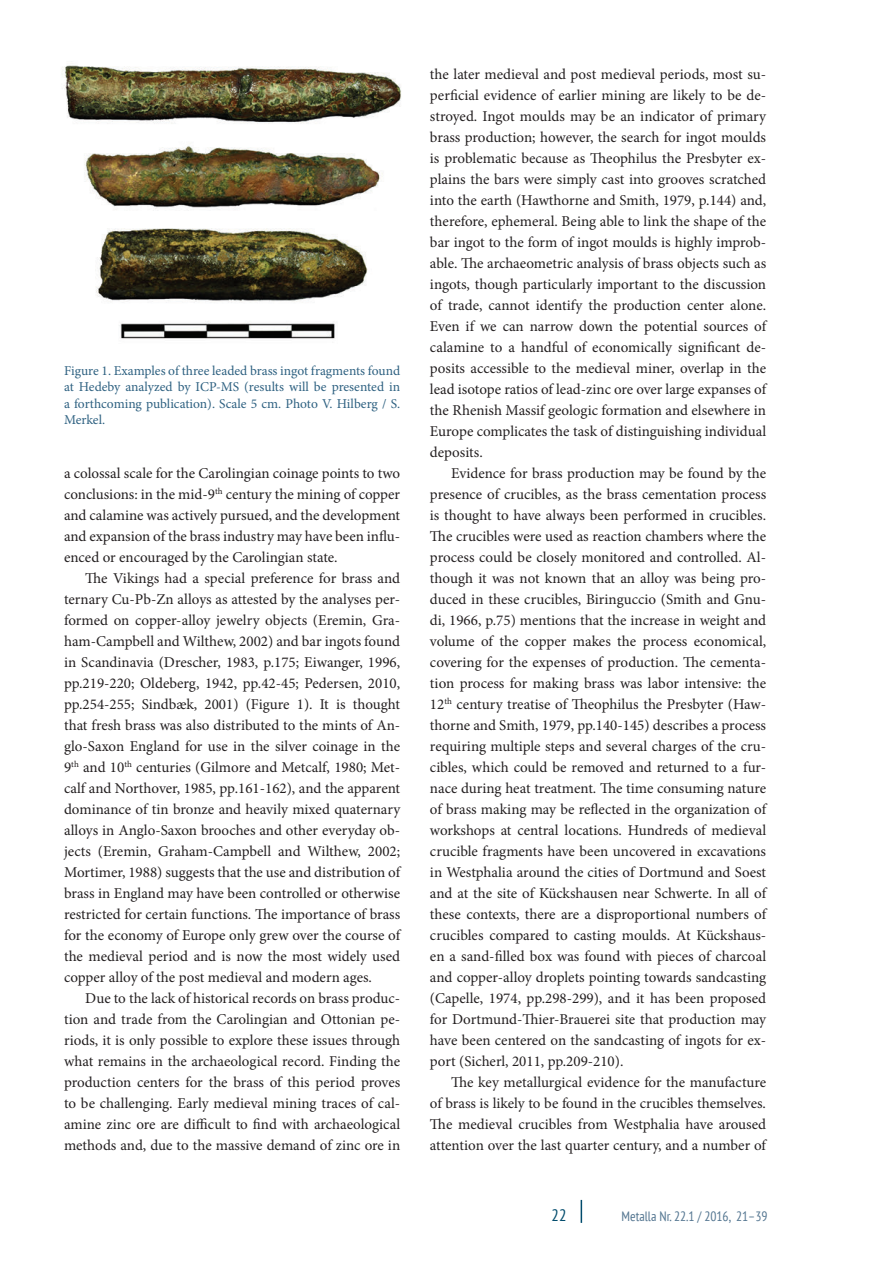
<style>
.page{position:relative;width:894px;height:1263px;background:#fff}
.page>*{position:absolute;margin:0;border:0;box-sizing:border-box;transform-origin:0 0}
.t1{font:condensed 16.5px "PT Sans";color:#014b6c}
.t2{font:15px/21px "Minion Pro";color:#231f20;text-align:justify}
.t3{font:13.5px/16.5px "Minion Pro";letter-spacing:-.005em;color:#2e6181;text-align:justify}
.t4{font:condensed 13.5px "PT Sans";color:#537590}
</style>
<div class="page">
<hr style="left:580px;top:1200px;width:2px;height:23px;background:#014b6c">
<img style="left:62px;top:65px;width:339px;height:274px">
<p class="t3" style="left:64px;top:362px;width:337px">Figure 1. Examples of three leaded brass ingot fragments found at Hedeby analyzed by ICP-MS (results will be presented in a forthcoming publication). Scale 5 cm. Photo V. Hilberg / S.<br>Merkel.</p>
<p class="t2" style="left:64px;top:463px;width:337px">a colossal scale for the Carolingian coinage points to two conclusions: in the mid-9<sup>th</sup> century the mining of copper and calamine was actively pursued, and the development and expansion of the brass industry may have been influ&shy;enced or encouraged by the Carolingian state.</p>
<p class="t2" style="left:64px;top:568px;width:337px;text-indent:21px">The Vikings had a special preference for brass and ternary Cu-Pb-Zn alloys as attested by the analyses per&shy;formed on copper-alloy jewelry objects (Eremin, Gra&shy;ham-Campbell and Wilthew, 2002) and bar ingots found in Scandinavia (Drescher, 1983, p.175; Eiwanger, 1996, pp.219-220; Oldeberg, 1942, pp.42-45; Pedersen, 2010, pp.254-255; Sindbæk, 2001) (Figure 1). It is thought that fresh brass was also distributed to the mints of An&shy;glo-Saxon England for use in the silver coinage in the 9<sup>th</sup> and 10<sup>th</sup> centuries (Gilmore and Metcalf, 1980; Met&shy;calf and Northover, 1985, pp.161-162), and the apparent dominance of tin bronze and heavily mixed quaternary alloys in Anglo-Saxon brooches and other everyday ob&shy;jects (Eremin, Graham-Campbell and Wilthew, 2002; Mortimer, 1988) suggests that the use and distribution of brass in England may have been controlled or otherwise restricted for certain functions. The importance of brass for the economy of Europe only grew over the course of the medieval period and is now the most widely used copper alloy of the post medieval and modern ages.</p>
<p class="t2" style="left:64px;top:988px;width:337px;text-indent:21px">Due to the lack of historical records on brass produc&shy;tion and trade from the Carolingian and Ottonian pe&shy;riods, it is only possible to explore these issues through what remains in the archaeological record. Finding the production centers for the brass of this period proves to be challenging. Early medieval mining traces of cal&shy;amine zinc ore are difficult to find with archaeological methods and, due to the massive demand of zinc ore in</p>
<p class="t2" style="left:430px;top:64px;width:337px">the later medieval and post medieval periods, most su&shy;perficial evidence of earlier mining are likely to be de&shy;stroyed. Ingot moulds may be an indicator of primary brass production; however, the search for ingot moulds is problematic because as Theophilus the Presbyter ex&shy;plains the bars were simply cast into grooves scratched into the earth (Hawthorne and Smith, 1979, p.144) and, therefore, ephemeral. Being able to link the shape of the bar ingot to the form of ingot moulds is highly improb&shy;able. The archaeometric analysis of brass objects such as ingots, though particularly important to the discussion of trade, cannot identify the production center alone.<br>Even if we can narrow down the potential sources of calamine to a handful of economically significant de&shy;posits accessible to the medieval miner, overlap in the lead isotope ratios of lead-zinc ore over large expanses of the Rhenish Massif geologic formation and elsewhere in Europe complicates the task of distinguishing individual deposits.</p>
<p class="t2" style="left:430px;top:463px;width:337px;text-indent:21px">Evidence for brass production may be found by the presence of crucibles, as the brass cementation process is thought to have always been performed in crucibles.<br>The crucibles were used as reaction chambers where the process could be closely monitored and controlled. Al&shy;though it was not known that an alloy was being pro&shy;duced in these crucibles, Biringuccio (Smith and Gnu&shy;di, 1966, p.75) mentions that the increase in weight and volume of the copper makes the process economical, covering for the expenses of production. The cementa&shy;tion process for making brass was labor intensive: the 12<sup>th</sup> century treatise of Theophilus the Presbyter (Haw&shy;thorne and Smith, 1979, pp.140-145) describes a process requiring multiple steps and several charges of the cru&shy;cibles, which could be removed and returned to a fur&shy;nace during heat treatment. The time consuming nature of brass making may be reflected in the organization of workshops at central locations. Hundreds of medieval crucible fragments have been uncovered in excavations in Westphalia around the cities of Dortmund and Soest and at the site of Kückshausen near Schwerte. In all of these contexts, there are a disproportional numbers of crucibles compared to casting moulds. At Kückshaus&shy;en a sand-filled box was found with pieces of charcoal and copper-alloy droplets pointing towards sandcasting (Capelle, 1974, pp.298-299), and it has been proposed for Dortmund-Thier-Brauerei site that production may have been centered on the sandcasting of ingots for ex&shy;port (Sicherl, 2011, pp.209-210).</p>
<p class="t2" style="left:430px;top:1072px;width:337px;text-indent:21px">The key metallurgical evidence for the manufacture of brass is likely to be found in the crucibles themselves.<br>The medieval crucibles from Westphalia have aroused attention over the last quarter century, and a number of</p>
<p class="t1" style="left:551px;top:1204px;width:16px">22</p>
<p class="t4" style="left:621px;top:1207px;width:147px">Metalla Nr. 22.1 / 2016, 21–39</p>
</div>
